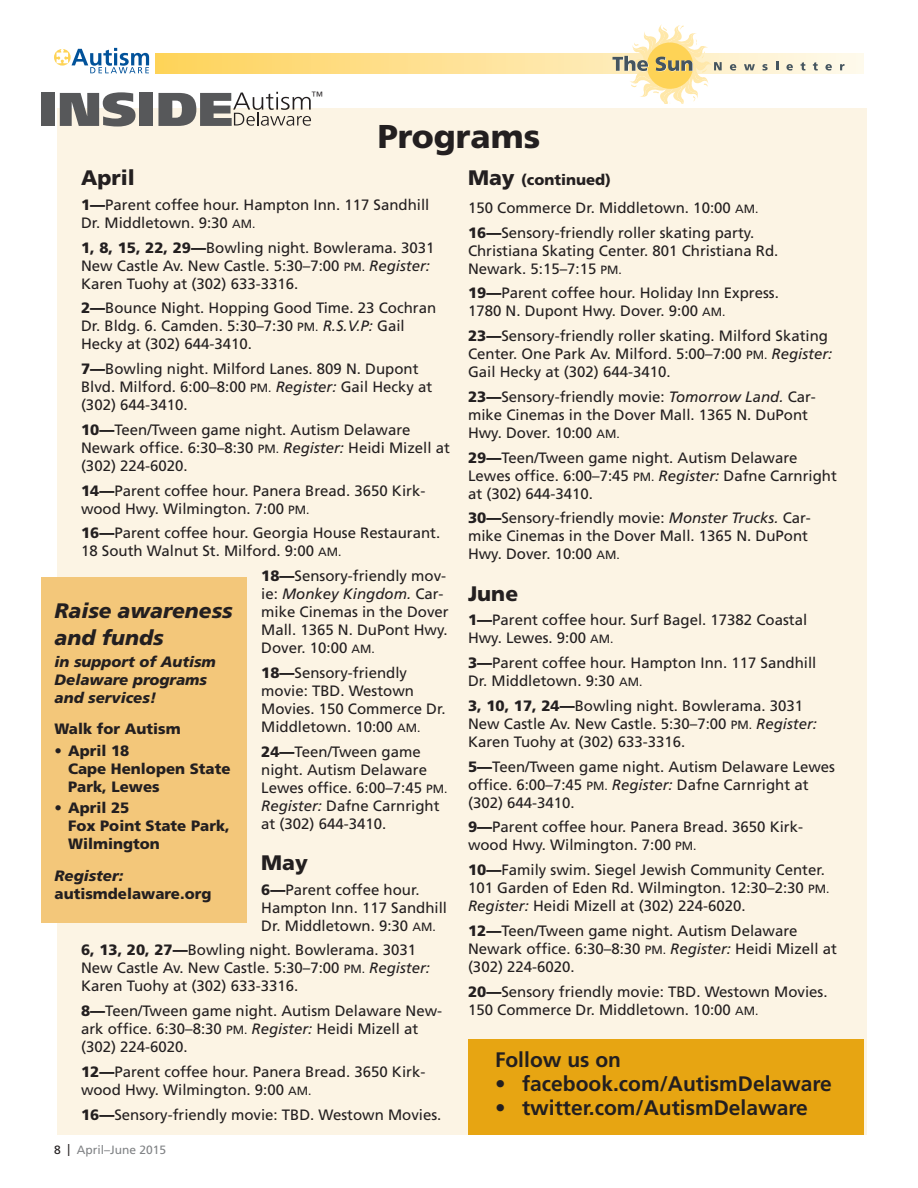
<style>
.page{position:relative;width:918px;height:1188px;background:#fff}
.page>*{position:absolute;margin:0;border:0;box-sizing:border-box;transform-origin:0 0}
.t1{font:900 33px "Frutiger";color:#231f20}
.t2{font:700 21px "Frutiger";color:#231f20}
.t3{font:italic 900 21px/27px "Frutiger";color:#231f20}
.t4{font:900 21px "Frutiger";color:#231f20}
.t5{font:15px/18px "Frutiger";color:#231f20}
.t6{font:900 15px/18px "Frutiger";color:#231f20}
.t7{font:italic 900 15px/18px "Frutiger";color:#231f20}
.t8{font:12px "Frutiger";color:#808285}
.t9{font:300 12px "Frutiger";color:#231f20}
.s1{font-weight:900}
.s2{font-size:12px}
.s3{font-style:italic}
.s4{color:#231f20}
.s5{font-size:21px}
</style>
<div class="page">
<svg style="left:155px;top:53px;width:708px;height:21px;background:#fee39a"></svg>
<svg style="left:54px;top:49px;width:17px;height:17px"></svg>
<svg style="left:57px;top:48px;width:92px;height:25px"></svg>
<svg style="left:613px;top:24px;width:109px;height:79px"></svg>
<svg style="left:730px;top:64px;width:6px;height:7px"></svg>
<svg style="left:744px;top:64px;width:11px;height:6px"></svg>
<svg style="left:762px;top:64px;width:6px;height:7px"></svg>
<svg style="left:776px;top:62px;width:2px;height:8px"></svg>
<svg style="left:786px;top:64px;width:7px;height:7px"></svg>
<svg style="left:801px;top:62px;width:4px;height:9px"></svg>
<svg style="left:813px;top:62px;width:5px;height:9px"></svg>
<svg style="left:825px;top:64px;width:7px;height:7px"></svg>
<svg style="left:840px;top:64px;width:5px;height:6px"></svg>
<div style="left:57px;top:108px;width:810px;height:1027px;background:#fcf4e4"></div>
<div style="left:41px;top:577px;width:205px;height:345px;background:#f3c77a"></div>
<div style="left:468px;top:1039px;width:396px;height:96px;background:#e7a512"></div>
<div style="left:41px;top:93px;width:14px;height:33px;background:#57585a"></div>
<svg style="left:60px;top:92px;width:76px;height:35px"></svg>
<div style="left:139px;top:93px;width:14px;height:33px;background:#57585a"></div>
<svg style="left:158px;top:92px;width:153px;height:34px"></svg>
<p class="t9" style="left:311px;top:89px;width:13px">™</p>
<p class="t1" style="left:378px;top:117px;width:164px">Programs</p>
<p class="t4" style="left:81px;top:165px;width:55px">April</p>
<p class="t5" style="left:81px;top:196px;width:350px"><span class="s1">1—</span>Parent coffee hour. Hampton Inn. 117 Sandhill<br>Dr. Middletown. 9:30 <span class="s2">AM.</span></p>
<p class="t5" style="left:81px;top:238px;width:355px"><span class="s1">1, 8, 15, 22, 29—</span>Bowling night. Bowlerama. 3031<br>New Castle Av. New Castle. 5:30–7:00 <span class="s2">PM.</span> <span class="s3">Register:<br></span>Karen Tuohy at (302) 633-3316.</p>
<p class="t5" style="left:81px;top:299px;width:357px"><span class="s1">2—</span>Bounce Night. Hopping Good Time. 23 Cochran<br>Dr. Bldg. 6. Camden. 5:30–7:30 <span class="s2">PM.</span> <span class="s3">R.S.V.P:</span> Gail<br>Hecky at (302) 644-3410.</p>
<p class="t5" style="left:81px;top:360px;width:353px"><span class="s1">7—</span>Bowling night. Milford Lanes. 809 N. Dupont<br>Blvd. Milford. 6:00–8:00 <span class="s2">PM.</span> <span class="s3">Register:</span> Gail Hecky at (302) 644-3410.</p>
<p class="t5" style="left:81px;top:421px;width:370px"><span class="s1">10—</span>Teen/Tween game night. Autism Delaware<br>Newark office. 6:30–8:30 <span class="s2">PM.</span> <span class="s3">Register:</span> Heidi Mizell at (302) 224-6020.</p>
<p class="t5" style="left:81px;top:481px;width:346px"><span class="s1">14—</span>Parent coffee hour. Panera Bread. 3650 Kirk&shy;wood Hwy. Wilmington. 7:00 <span class="s2">PM.</span></p>
<p class="t5" style="left:81px;top:524px;width:361px"><span class="s1">16—</span>Parent coffee hour. Georgia House Restaurant.<br>18 South Walnut St. Milford. 9:00 <span class="s2">AM.</span></p>
<p class="t5" style="left:261px;top:567px;width:189px"><span class="s1">18—</span>Sensory-friendly mov&shy;ie: <span class="s3">Monkey Kingdom.</span> Car&shy;mike Cinemas in the Dover<br>Mall. 1365 N. DuPont Hwy.<br>Dover. 10:00 <span class="s2">AM.</span></p>
<p class="t5" style="left:261px;top:664px;width:186px"><span class="s1">18—</span>Sensory-friendly movie: TBD. Westown<br>Movies. 150 Commerce Dr.<br>Middletown. 10:00 <span class="s2">AM.</span></p>
<p class="t5" style="left:261px;top:742px;width:188px"><span class="s1">24—</span>Teen/Tween game night. Autism Delaware<br>Lewes office. 6:00–7:45 <span class="s2">PM.<br></span><span class="s3">Register:</span> Dafne Carnright at (302) 644-3410.</p>
<p class="t4" style="left:261px;top:850px;width:48px">May</p>
<p class="t5" style="left:261px;top:880px;width:187px"><span class="s1">6—</span>Parent coffee hour.<br>Hampton Inn. 117 Sandhill<br>Dr. Middletown. 9:30 <span class="s2">AM.</span></p>
<p class="t5" style="left:81px;top:941px;width:351px"><span class="s1">6, 13, 20, 27—</span>Bowling night. Bowlerama. 3031<br>New Castle Av. New Castle. 5:30–7:00 <span class="s2">PM.</span> <span class="s3">Register:<br></span>Karen Tuohy at (302) 633-3316.</p>
<p class="t5" style="left:81px;top:1002px;width:363px"><span class="s1">8—</span>Teen/Tween game night. Autism Delaware New&shy;ark office. 6:30–8:30 <span class="s2">PM.</span> <span class="s3">Register:</span> Heidi Mizell at (302) 224-6020.</p>
<p class="t5" style="left:81px;top:1063px;width:346px"><span class="s1">12—</span>Parent coffee hour. Panera Bread. 3650 Kirk&shy;wood Hwy. Wilmington. 9:00 <span class="s2">AM.</span></p>
<p class="t5" style="left:81px;top:1105px;width:362px"><span class="s1">16—</span>Sensory-friendly movie: TBD. Westown Movies.</p>
<p class="t3" style="left:55px;top:598px;width:180px">Raise awareness and funds</p>
<p class="t7" style="left:55px;top:653px;width:163px">in support of Autism<br>Delaware programs and services!</p>
<p class="t6" style="left:55px;top:720px;width:128px">Walk for Autism</p>
<p class="t6" style="left:68px;top:742px;width:164px;text-indent:-14px">• April 18<br>Cape Henlopen State<br>Park, Lewes</p>
<p class="t6" style="left:68px;top:799px;width:163px;text-indent:-13px">• April 25<br>Fox Point State Park,<br>Wilmington</p>
<p class="t6" style="left:55px;top:867px;width:158px"><span class="s3">Register: </span>autismdelaware.org</p>
<p class="t8" style="left:54px;top:1143px;width:114px"><span class="s4">8 |</span> April–June 2015</p>
<p class="t6" style="left:468px;top:171px;width:145px"><span class="s5">May</span> (continued)</p>
<p class="t5" style="left:468px;top:199px;width:292px">150 Commerce Dr. Middletown. 10:00 <span class="s2">AM.</span></p>
<p class="t5" style="left:468px;top:223px;width:312px"><span class="s1">16—</span>Sensory-friendly roller skating party.<br>Christiana Skating Center. 801 Christiana Rd.<br>Newark. 5:15–7:15 <span class="s2">PM.</span></p>
<p class="t5" style="left:468px;top:284px;width:312px"><span class="s1">19—</span>Parent coffee hour. Holiday Inn Express.<br>1780 N. Dupont Hwy. Dover. 9:00 <span class="s2">AM.</span></p>
<p class="t5" style="left:468px;top:327px;width:366px"><span class="s1">23—</span>Sensory-friendly roller skating. Milford Skating<br>Center. One Park Av. Milford. 5:00–7:00 <span class="s2">PM.</span> <span class="s3">Register:<br></span>Gail Hecky at (302) 644-3410.</p>
<p class="t5" style="left:468px;top:388px;width:349px"><span class="s1">23—</span>Sensory-friendly movie: <span class="s3">Tomorrow Land.</span> Car&shy;mike Cinemas in the Dover Mall. 1365 N. DuPont<br>Hwy. Dover. 10:00 <span class="s2">AM.</span></p>
<p class="t5" style="left:468px;top:448px;width:370px"><span class="s1">29—</span>Teen/Tween game night. Autism Delaware<br>Lewes office. 6:00–7:45 <span class="s2">PM.</span> <span class="s3">Register:</span> Dafne Carnright at (302) 644-3410.</p>
<p class="t5" style="left:468px;top:509px;width:344px"><span class="s1">30—</span>Sensory-friendly movie: <span class="s3">Monster Trucks.</span> Car&shy;mike Cinemas in the Dover Mall. 1365 N. DuPont<br>Hwy. Dover. 10:00 <span class="s2">AM.</span></p>
<p class="t4" style="left:468px;top:581px;width:52px">June</p>
<p class="t5" style="left:468px;top:611px;width:341px"><span class="s1">1—</span>Parent coffee hour. Surf Bagel. 17382 Coastal<br>Hwy. Lewes. 9:00 <span class="s2">AM.</span></p>
<p class="t5" style="left:468px;top:654px;width:350px"><span class="s1">3—</span>Parent coffee hour. Hampton Inn. 117 Sandhill<br>Dr. Middletown. 9:30 <span class="s2">AM.</span></p>
<p class="t5" style="left:468px;top:697px;width:351px"><span class="s1">3, 10, 17, 24—</span>Bowling night. Bowlerama. 3031<br>New Castle Av. New Castle. 5:30–7:00 <span class="s2">PM.</span> <span class="s3">Register:<br></span>Karen Tuohy at (302) 633-3316.</p>
<p class="t5" style="left:468px;top:757px;width:369px"><span class="s1">5—</span>Teen/Tween game night. Autism Delaware Lewes office. 6:00–7:45 <span class="s2">PM.</span> <span class="s3">Register:</span> Dafne Carnright at (302) 644-3410.</p>
<p class="t5" style="left:468px;top:818px;width:337px"><span class="s1">9—</span>Parent coffee hour. Panera Bread. 3650 Kirk&shy;wood Hwy. Wilmington. 7:00 <span class="s2">PM.</span></p>
<p class="t5" style="left:468px;top:861px;width:363px"><span class="s1">10—</span>Family swim. Siegel Jewish Community Center.<br>101 Garden of Eden Rd. Wilmington. 12:30–2:30 <span class="s2">PM.<br></span><span class="s3">Register:</span> Heidi Mizell at (302) 224-6020.</p>
<p class="t5" style="left:468px;top:922px;width:370px"><span class="s1">12—</span>Teen/Tween game night. Autism Delaware<br>Newark office. 6:30–8:30 <span class="s2">PM.</span> <span class="s3">Register:</span> Heidi Mizell at (302) 224-6020.</p>
<p class="t5" style="left:468px;top:982px;width:361px"><span class="s1">20—</span>Sensory friendly movie: TBD. Westown Movies.<br>150 Commerce Dr. Middletown. 10:00 <span class="s2">AM.</span></p>
<p class="t2" style="left:495px;top:1048px;width:127px">Follow us on</p>
<p class="t2" style="left:495px;top:1072px;width:339px">• facebook.com/AutismDelaware</p>
<p class="t2" style="left:495px;top:1096px;width:314px">• twitter.com/AutismDelaware</p>
</div>
